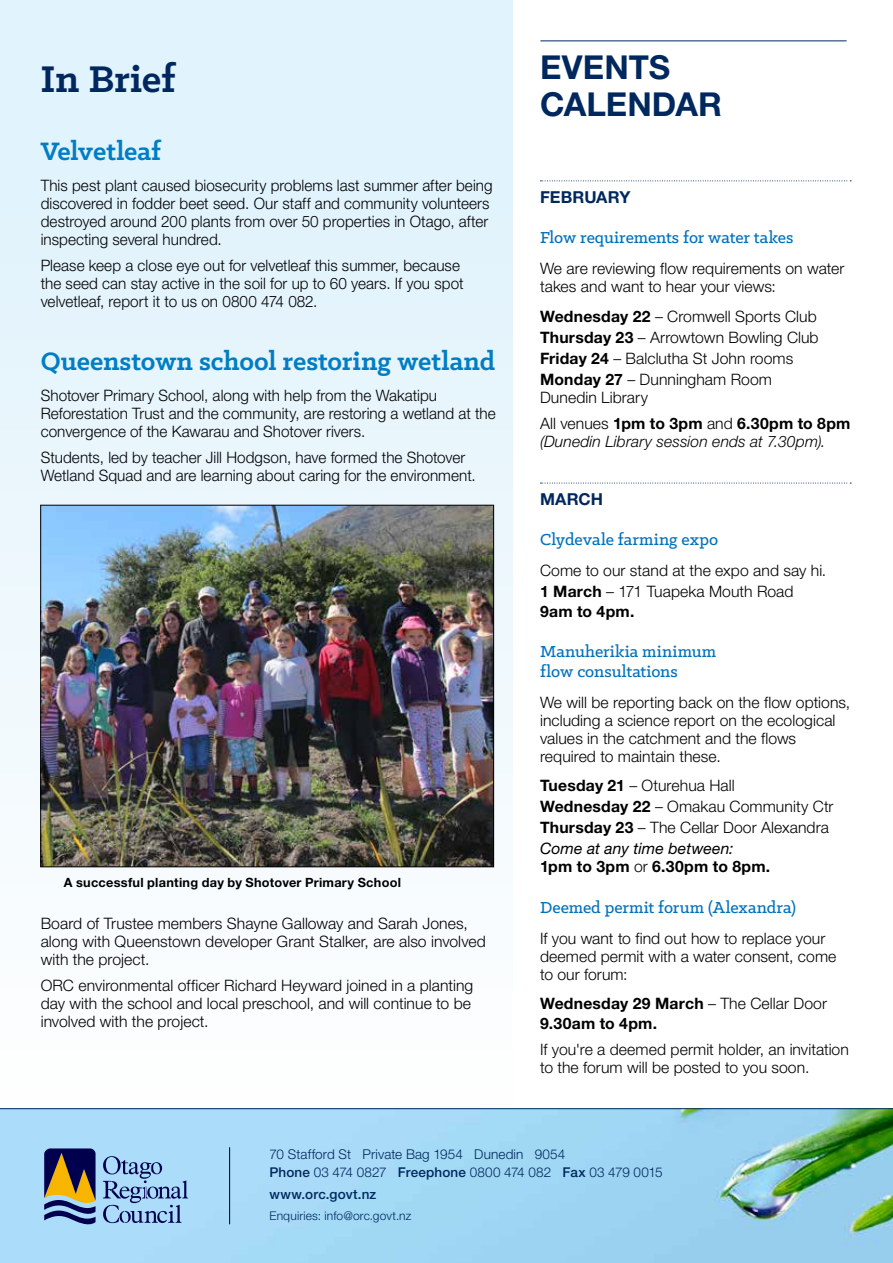
<style>
.page{position:relative;width:893px;height:1263px;background:#fff}
.page>*{position:absolute;margin:0;border:0;box-sizing:border-box;transform-origin:0 0}
.t1{font:700 42px "Klinic Slab";letter-spacing:-.01em;color:#00285e}
.t2{font:700 33px/37.5px "Helvetica Neue LT Std";letter-spacing:.005em;color:#00285e}
.t3{font:700 28.5px "Klinic Slab";color:#007dc5}
.t4{font:500 18px/19.5px "Klinic Slab";color:#0071bc}
.t5{font:700 16.5px "Helvetica Neue LT Std";letter-spacing:.005em;color:#00285e}
.t6{font:300 15.75px/18px "Helvetica Neue LT Pro";letter-spacing:.005em;color:#000001}
.t7{font:700 15.75px/19.5px "Helvetica Neue LT Pro";letter-spacing:.015em;color:#000001}
.t8{font:italic 300 15.75px "Helvetica Neue LT Std";letter-spacing:.005em;color:#000001}
.t9{font:300 13.5px/18px "Helvetica Neue LT Std";letter-spacing:.01em;color:#00285e}
.t10{font:500 13.5px "Helvetica Neue LT Std";letter-spacing:.015em;color:#00285e}
.t11{font:700 12.75px "Helvetica Neue LT Std";letter-spacing:.02em;color:#000001}
.t12{font:300 12px "Helvetica Neue LT Std";letter-spacing:.015em;color:#00285e}
.s1{font-family:"Helvetica Neue LT Std";font-weight:700}
.s2{font-weight:700}
.s3{font-weight:400;font-style:italic}
.s4{font-weight:300}
.s5{font-weight:500}
</style>
<div class="page">
<div style="left:0;top:0;width:513px;height:1107px;background:linear-gradient(to bottom,#dbf0fa,#f4f4f4)"></div>
<img style="left:0;top:1109px;width:893px;height:154px">
<hr style="left:0;top:1108px;width:893px;height:1px;background:#00285e">
<hr style="left:229px;top:1147px;width:1px;height:77px;background:#000001">
<svg style="left:44px;top:1148px;width:52px;height:76px;background:#655e5e"></svg>
<svg style="left:103px;top:1156px;width:85px;height:67px;background:#88afd7"></svg>
<hr style="left:540px;top:41px;width:307px;height:1px;background:#00285e">
<svg style="left:540px;top:180px;width:311px;height:1px"></svg>
<svg style="left:540px;top:483px;width:311px;height:1px"></svg>
<img style="left:42px;top:507px;width:450px;height:358px">
<h1 class="t1" style="left:40px;top:51px;width:137px">In Brief</h1>
<h3 class="t3" style="left:41px;top:132px;width:122px">Velvetleaf</h3>
<p class="t6" style="left:41px;top:176px;width:453px">This pest plant caused biosecurity problems last summer after being discovered in fodder beet seed. Our staff and community volunteers destroyed around 200 plants from over 50 properties in Otago, after inspecting several hundred.</p>
<p class="t6" style="left:41px;top:256px;width:424px">Please keep a close eye out for velvetleaf this summer, because the seed can stay active in the soil for up to 60 years. If you spot velvetleaf, report it to us on 0800 474 082.</p>
<h3 class="t3" style="left:41px;top:342px;width:456px">Queenstown school restoring wetland</h3>
<p class="t6" style="left:41px;top:386px;width:457px">Shotover Primary School, along with help from the Wakatipu<br>Reforestation Trust and the community, are restoring a wetland at the convergence of the Kawarau and Shotover rivers.</p>
<p class="t6" style="left:41px;top:448px;width:437px">Students, led by teacher Jill Hodgson, have formed the Shotover<br>Wetland Squad and are learning about caring for the environment.</p>
<p class="t11" style="left:64px;top:874px;width:339px">A successful planting day by Shotover Primary School</p>
<p class="t6" style="left:41px;top:914px;width:447px">Board of Trustee members Shayne Galloway and Sarah Jones, along with Queenstown developer Grant Stalker, are also involved with the project.</p>
<p class="t6" style="left:41px;top:976px;width:434px">ORC environmental officer Richard Heyward joined in a planting day with the school and local preschool, and will continue to be involved with the project.</p>
<h2 class="t2" style="left:540px;top:48px;width:183px">EVENTS<br>CALENDAR</h2>
<p class="t5" style="left:540px;top:186px;width:92px">FEBRUARY</p>
<p class="t4" style="left:540px;top:227px;width:255px">Flow requirements for water takes</p>
<p class="t6" style="left:540px;top:259px;width:306px">We are reviewing flow requirements on water takes and want to hear your views:</p>
<p class="t6" style="left:540px;top:305px;width:280px;line-height:21px"><span class="s1">Wednesday 22</span> – Cromwell Sports Club <span class="s1">Thursday 23</span> – Arrowtown Bowling Club <span class="s1">Friday 24</span> – Balclutha St John rooms <span class="s1">Monday 27</span> – Dunningham Room</p>
<p class="t6" style="left:540px;top:383px;width:312px;line-height:26.5px">Dunedin Library<br>All venues <span class="s2">1pm to 3pm</span> and <span class="s2">6.30pm to 8pm</span></p>
<p class="t8" style="left:540px;top:432px;width:287px">(Dunedin Library session ends at 7.30pm).</p>
<p class="t5" style="left:540px;top:489px;width:65px">MARCH</p>
<p class="t4" style="left:540px;top:530px;width:180px">Clydevale farming expo</p>
<p class="t6" style="left:540px;top:560px;width:288px;line-height:21px">Come to our stand at the expo and say hi.<br><span class="s2">1 March</span> – 171 Tuapeka Mouth Road</p>
<p class="t7" style="left:540px;top:601px;width:96px">9am to 4pm.</p>
<p class="t4" style="left:540px;top:642px;width:178px">Manuherikia minimum flow consultations</p>
<p class="t6" style="left:540px;top:693px;width:312px">We will be reporting back on the flow options, including a science report on the ecological values in the catchment and the flows required to maintain these.</p>
<p class="t6" style="left:540px;top:775px;width:295px;line-height:21px"><span class="s1">Tuesday 21</span> – Oturehua Hall<br><span class="s1">Wednesday 22</span> – Omakau Community Ctr<br><span class="s1">Thursday 23</span> – The Cellar Door Alexandra<br><span class="s3">Come at any time between:</span></p>
<p class="t7" style="left:540px;top:856px;width:232px">1pm to 3pm <span class="s4">or</span> 6.30pm to 8pm.</p>
<p class="t4" style="left:540px;top:897px;width:257px">Deemed permit forum (Alexandra)</p>
<p class="t6" style="left:540px;top:929px;width:298px">If you want to find out how to replace your deemed permit with a water consent, come to our forum:</p>
<p class="t7" style="left:540px;top:993px;width:288px">Wednesday 29 March <span class="s4">– The Cellar Door<br></span>9.30am to 4pm.</p>
<p class="t6" style="left:540px;top:1040px;width:310px">If you're a deemed permit holder, an invitation to the forum will be posted to you soon.</p>
<p class="t9" style="left:269px;top:1144px;width:395px">70 Stafford St Private Bag 1954 Dunedin 9054<br><span class="s5">Phone</span> 03 474 0827 <span class="s5">Freephone</span> 0800 474 082 <span class="s5">Fax</span> 03 479 0015</p>
<p class="t10" style="left:269px;top:1186px;width:108px">www.orc.govt.nz</p>
<p class="t12" style="left:269px;top:1208px;width:143px">Enquiries: info@orc.govt.nz</p>
</div>
